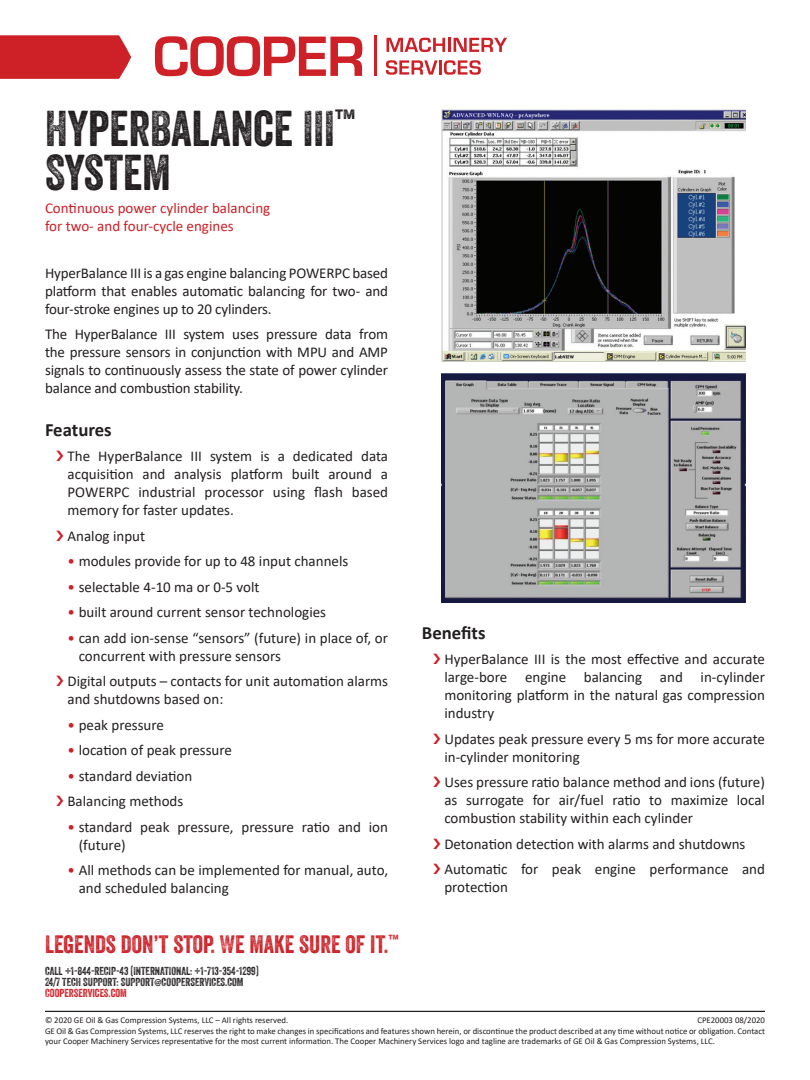
<style>
.page{position:relative;width:810px;height:1080px;background:#fff}
.page>*{position:absolute;margin:0;border:0;box-sizing:border-box;transform-origin:0 0}
.Headline{font:48.75px/43.8px "Veneer Two";color:#231f20}
.Headline-2{font:24.38px "Veneer Two";color:#cd2027}
.Body_subhead{font:700 18.75px "Calibri";color:#231f20}
.Body{font:15px/18px "Calibri";color:#231f20}
.Headline_subhead{font:15px/18px "Calibri";color:#cd2027}
.Headline-3{font:11.25px "Veneer Two";color:#231f20}
.Headline-4{font:11.25px "Veneer Two";color:#cd2027}
.Legal{font:8.75px/10.5px "Calibri";color:#231f20}
.s1{color:#cd2027}
</style>
<div class="page">
<svg style="left:155px;top:36px;width:207px;height:41px"></svg>
<svg style="left:387px;top:38px;width:58px;height:14px"></svg>
<hr style="left:448px;top:38px;width:3px;height:14px;background:#cd2027">
<svg style="left:454px;top:38px;width:53px;height:14px"></svg>
<svg style="left:386px;top:60px;width:51px;height:15px"></svg>
<hr style="left:439px;top:60px;width:3px;height:15px;background:#cd2027">
<svg style="left:444px;top:60px;width:37px;height:15px"></svg>
<hr style="left:374px;top:35px;width:3px;height:41px;background:#cd2027">
<svg style="left:0;top:35px;width:131px;height:44px;background:#cf2b32"></svg>
<hr style="left:45px;top:1011px;width:720px;height:1px;background:#231f20">
<img style="left:441px;top:110px;width:305px;height:251px">
<img style="left:441px;top:373px;width:305px;height:229px">
<p class="Headline" style="left:45px;top:106px;width:312px">HYPERBALANCE III<sup>™<br></sup>SYSTEM</p>
<p class="Headline_subhead" style="left:45px;top:199px;width:227px">Continuous power cylinder balancing for two- and four-cycle engines</p>
<p class="Body" style="left:45px;top:263px;width:345px;text-align:justify">HyperBalance III is a gas engine balancing POWERPC based platform that enables automatic balancing for two- and four-stroke engines up to 20 cylinders.</p>
<p class="Body" style="left:45px;top:325px;width:345px;text-align:justify">The HyperBalance III system uses pressure data from the pressure sensors in conjunction with MPU and AMP signals to continuously assess the state of power cylinder balance and combustion stability.</p>
<p class="Body_subhead" style="left:45px;top:416px;width:68px">Features</p>
<p class="Body" style="left:68px;top:447px;width:322px;text-align:justify">The HyperBalance III system is a dedicated data acquisition and analysis platform built around a POWERPC industrial processor using flash based memory for faster updates.</p>
<p class="Body" style="left:68px;top:526px;width:79px">Analog input</p>
<p class="Body" style="left:68px;top:552px;width:282px"><span class="s1">•</span> modules provide for up to 48 input channels</p>
<p class="Body" style="left:68px;top:577px;width:194px"><span class="s1">•</span> selectable 4-10 ma or 0-5 volt</p>
<p class="Body" style="left:68px;top:603px;width:260px"><span class="s1">•</span> built around current sensor technologies</p>
<p class="Body" style="left:79px;top:628px;width:311px;text-indent:-11px"><span class="s1">•</span> can add ion-sense “sensors” (future) in place of, or concurrent with pressure sensors</p>
<p class="Body" style="left:68px;top:672px;width:322px">Digital outputs – contacts for unit automation alarms and shutdowns based on:</p>
<p class="Body" style="left:68px;top:715px;width:98px"><span class="s1">•</span> peak pressure</p>
<p class="Body" style="left:68px;top:741px;width:166px"><span class="s1">•</span> location of peak pressure</p>
<p class="Body" style="left:68px;top:766px;width:126px"><span class="s1">•</span> standard deviation</p>
<p class="Body" style="left:68px;top:792px;width:117px">Balancing methods</p>
<p class="Body" style="left:79px;top:817px;width:311px;text-indent:-11px"><span class="s1">•</span> standard peak pressure, pressure ratio and ion (future)</p>
<p class="Body" style="left:79px;top:861px;width:311px;text-indent:-11px"><span class="s1">•</span> All methods can be implemented for manual, auto, and scheduled balancing</p>
<p class="Headline-2" style="left:45px;top:929px;width:355px">LEGENDS DON’T STOP. WE MAKE SURE OF IT.<sup>™</sup></p>
<p class="Headline-3" style="left:45px;top:964px;width:215px">CALL +1-844-RECIP-43 (INTERNATIONAL: +1-713-354-1299)</p>
<p class="Headline-3" style="left:45px;top:975px;width:200px">24/7 TECH SUPPORT: SUPPORT@COOPERSERVICES.COM</p>
<p class="Headline-4" style="left:45px;top:986px;width:83px">COOPERSERVICES.COM</p>
<p class="Body_subhead" style="left:422px;top:619px;width:65px">Benefits</p>
<p class="Body" style="left:444px;top:650px;width:322px;text-align:justify">HyperBalance III is the most effective and accurate large-bore engine balancing and in-cylinder monitoring platform in the natural gas compression industry</p>
<p class="Body" style="left:444px;top:729px;width:322px">Updates peak pressure every 5 ms for more accurate in-cylinder monitoring</p>
<p class="Body" style="left:444px;top:773px;width:322px;text-align:justify">Uses pressure ratio balance method and ions (future) as surrogate for air/fuel ratio to maximize local combustion stability within each cylinder</p>
<p class="Body" style="left:444px;top:834px;width:303px">Detonation detection with alarms and shutdowns</p>
<p class="Body" style="left:444px;top:860px;width:322px">Automatic for peak engine performance and protection</p>
<p class="Legal" style="left:45px;top:1015px;width:245px">© 2020 GE Oil &amp; Gas Compression Systems, LLC – All rights reserved.</p>
<p class="Legal" style="left:697px;top:1015px;width:69px">CPE20003 08/2020</p>
<p class="Legal" style="left:45px;top:1025px;width:722px">GE Oil &amp; Gas Compression Systems, LLC reserves the right to make changes in specifications and features shown herein, or discontinue the product described at any time without notice or obligation. Contact your Cooper Machinery Services representative for the most current information. The Cooper Machinery Services logo and tagline are trademarks of GE Oil &amp; Gas Compression Systems, LLC.</p>
</div>
